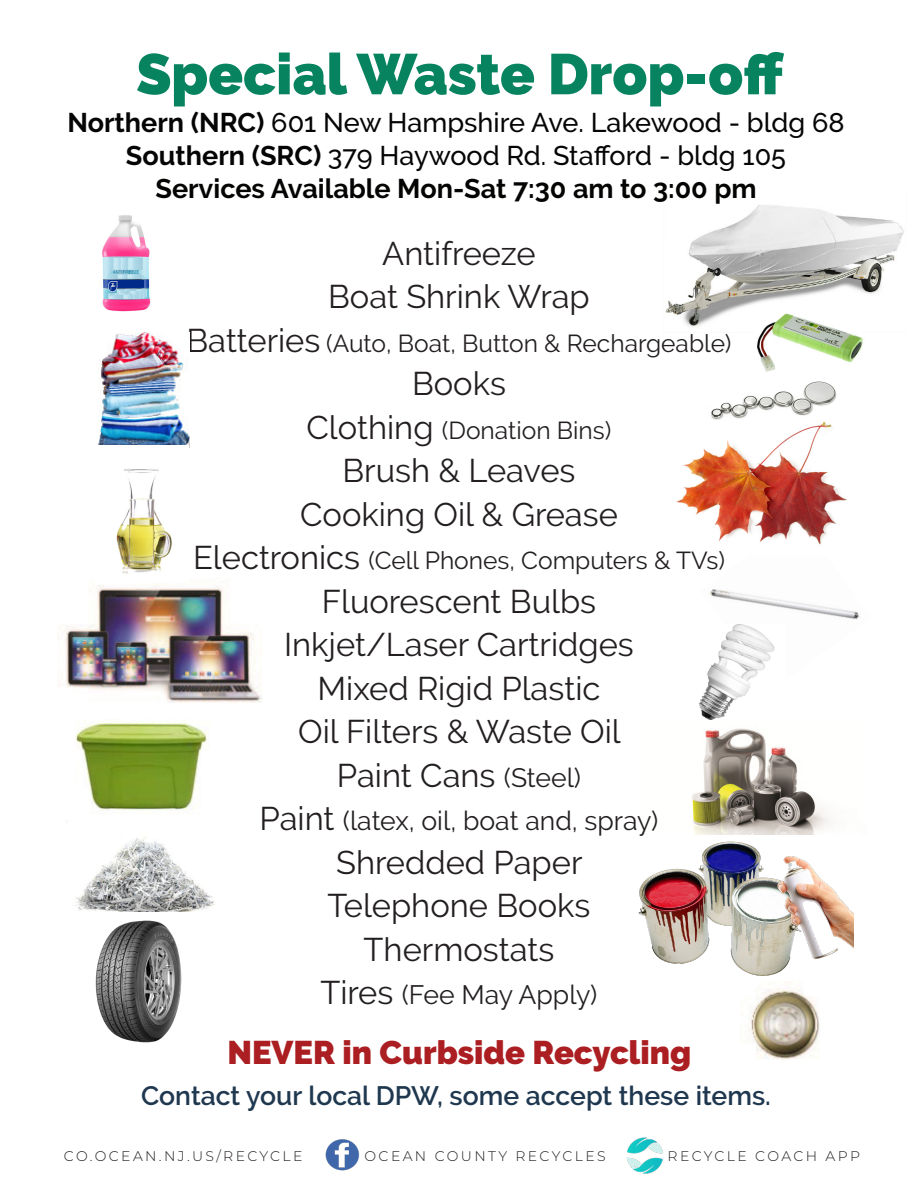
<style>
.page{position:relative;width:918px;height:1188px;background:#fff}
.page>*{position:absolute;margin:0;border:0;box-sizing:border-box;transform-origin:0 0}
.t1{font:900 57.3px "Raleway";color:#078360}
.t2{font:32.7px/43.5px "Raleway";color:#231f20;text-align:center}
.t3{font:900 32.7px "Raleway";color:#ab1e21}
.t4{font:500 27px "Raleway";color:#040504}
.t5{font:700 27px "Raleway";color:#040503}
.t6{font:26.55px "Raleway";color:#231f20}
.t7{font:600 26.55px "Raleway";color:#1f384f}
.t8{font:24.6px "Raleway";color:#231f20}
.Contact_Information{font:300 13.95px "Montserrat";letter-spacing:.17em;color:#231f20}
.s1{font-weight:700}
.s2{font-size:32.7px}
.s3{font-size:26.55px}
</style>
<div class="page">
<img style="left:692px;top:728px;width:141px;height:107px">
<img style="left:709px;top:589px;width:151px;height:31px">
<img style="left:711px;top:381px;width:126px;height:39px">
<img style="left:665px;top:205px;width:239px;height:122px">
<img style="left:325px;top:1139px;width:35px;height:32px">
<img style="left:626px;top:1137px;width:37px;height:37px">
<img style="left:676px;top:421px;width:171px;height:124px">
<img style="left:102px;top:215px;width:49px;height:97px">
<img style="left:95px;top:920px;width:87px;height:123px">
<img style="left:66px;top:820px;width:148px;height:92px">
<img style="left:638px;top:842px;width:147px;height:134px">
<img style="left:698px;top:624px;width:77px;height:96px">
<img style="left:98px;top:333px;width:91px;height:112px">
<img style="left:748px;top:989px;width:72px;height:70px">
<img style="left:755px;top:313px;width:109px;height:59px">
<img style="left:76px;top:722px;width:133px;height:92px">
<img style="left:57px;top:584px;width:205px;height:119px">
<img style="left:116px;top:469px;width:56px;height:105px">
<img style="left:766px;top:842px;width:88px;height:126px">
<p class="t1" style="left:136px;top:41px;width:649px">Special Waste Drop-off</p>
<p class="t4" style="left:67px;top:107px;width:779px"><span class="s1">Northern (NRC)</span> 601 New Hampshire Ave. Lakewood - bldg 68</p>
<p class="t4" style="left:126px;top:140px;width:662px"><span class="s1">Southern (SRC)</span> 379 Haywood Rd. Stafford - bldg 105</p>
<p class="t5" style="left:155px;top:173px;width:603px">Services Available Mon-Sat 7:30 am to 3:00 pm</p>
<p class="t2" style="left:328px;top:232px;width:263px">Antifreeze<br>Boat Shrink Wrap</p>
<p class="t8" style="left:187px;top:329px;width:546px"><span class="s2">Batteries</span> (Auto, Boat, Button &amp; Rechargeable)</p>
<p class="t2" style="left:412px;top:362px;width:95px">Books</p>
<p class="t8" style="left:307px;top:416px;width:306px"><span class="s2">Clothing</span> (Donation Bins)</p>
<p class="t2" style="left:300px;top:449px;width:319px">Brush &amp; Leaves<br>Cooking Oil &amp; Grease</p>
<p class="t8" style="left:193px;top:547px;width:533px"><span class="s2">Electronics</span> (Cell Phones, Computers &amp; TVs)</p>
<p class="t2" style="left:284px;top:580px;width:351px">Fluorescent Bulbs<br>Inkjet/Laser Cartridges<br>Mixed Rigid Plastic<br>Oil Filters &amp; Waste Oil<br>Paint Cans <span class="s3">(Steel)</span></p>
<p class="t6" style="left:260px;top:806px;width:400px"><span class="s2">Paint</span> (latex, oil, boat and, spray)</p>
<p class="t2" style="left:328px;top:841px;width:264px">Shredded Paper<br>Telephone Books<br>Thermostats</p>
<p class="t6" style="left:321px;top:980px;width:278px"><span class="s2">Tires</span> (Fee May Apply)</p>
<p class="t3" style="left:227px;top:1033px;width:466px">NEVER in Curbside Recycling</p>
<p class="t7" style="left:141px;top:1081px;width:631px">Contact your local DPW, some accept these items.</p>
<p class="Contact_Information" style="left:64px;top:1146px;width:240px">CO.OCEAN.NJ.US/RECYCLE</p>
<p class="Contact_Information" style="left:365px;top:1146px;width:243px">OCEAN COUNTY RECYCLES</p>
<p class="Contact_Information" style="left:668px;top:1146px;width:194px">RECYCLE COACH APP</p>
</div>
